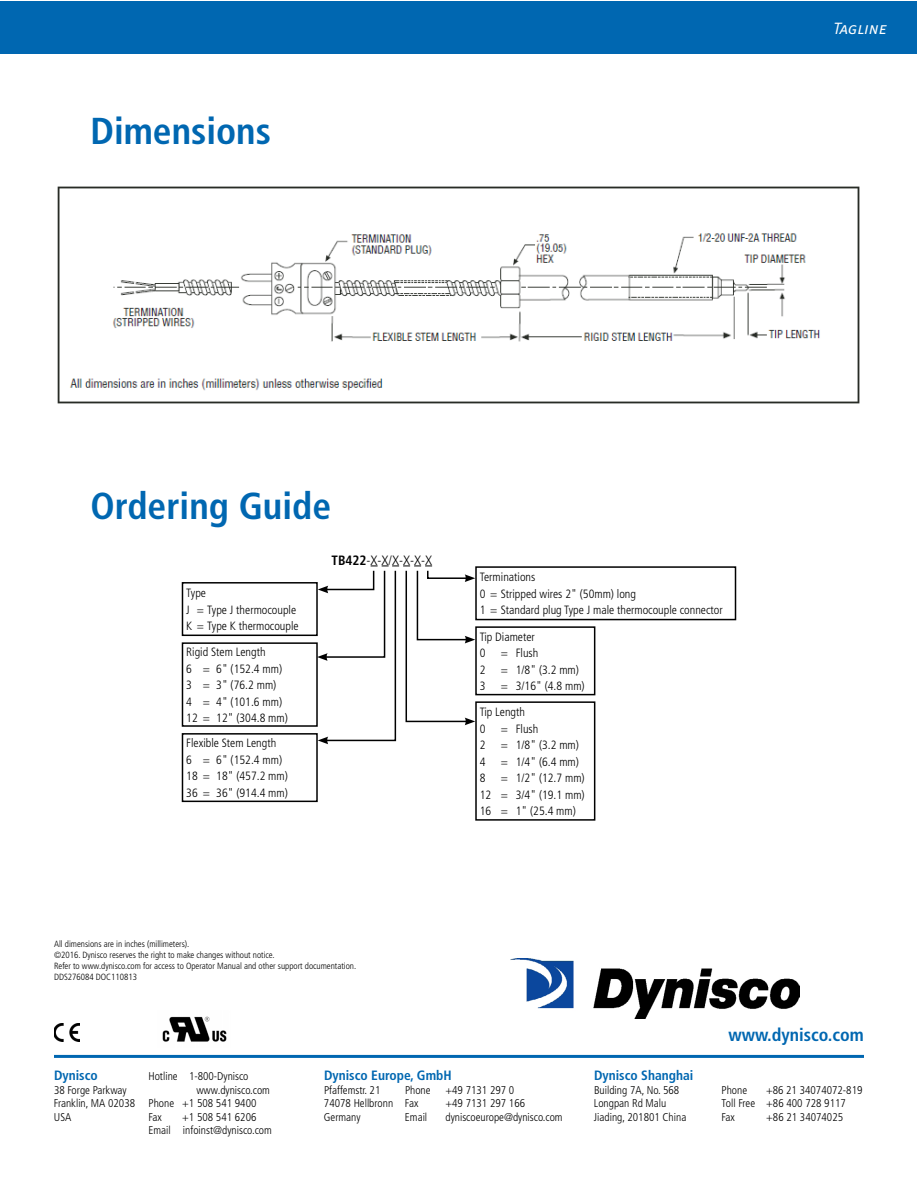
<style>
.page{position:relative;width:918px;height:1188px;background:#fff}
.page>*{position:absolute;margin:0;border:0;box-sizing:border-box;transform-origin:0 0}
.t1{font:700 condensed 37.5px "Frutiger LT Std";color:#0067b1}
.t2{font:700 condensed 18px "Frutiger LT Std";color:#0067b1}
.t3{font:16.5px "Meta Normal LF Italic Caps";letter-spacing:-.005em;color:#fff}
.t4{font:700 condensed 13.5px "Frutiger LT Std";color:#0067b1}
.t5{font:300 condensed 13.5px "Frutiger LT Std";color:#000}
.t6{font:300 condensed 12px/16.5px "Frutiger LT Std";color:#000}
.t7{font:300 condensed 11.25px "Frutiger LT Std";color:#000}
.t8{font:300 condensed 9px/10.8px "Frutiger LT Std";color:#000}
.s1{font-weight:700}
</style>
<div class="page">
<div style="left:1px;top:1px;width:916px;height:52px;background:#0067b1"></div>
<img style="left:57px;top:186px;width:803px;height:218px">
<svg style="left:181px;top:566px;width:556px;height:255px"></svg>
<hr style="left:54px;top:1055px;width:810px;height:3px;background:#0067b1">
<img style="left:54px;top:1023px;width:26px;height:19px">
<img style="left:510px;top:958px;width:290px;height:61px">
<img style="left:162px;top:1016px;width:65px;height:26px">
<h1 class="t1" style="left:90px;top:108px;width:182px">Dimensions</h1>
<h3 class="t3" style="left:833px;top:18px;width:55px">Tagline</h3>
<h1 class="t1" style="left:90px;top:483px;width:242px">Ordering Guide</h1>
<p class="t6" style="left:186px;top:585px;width:114px">Type<br>J = Type J thermocouple<br>K = Type K thermocouple</p>
<p class="t6" style="left:186px;top:644px;width:103px">Rigid Stem Length<br>6 = 6" (152.4 mm)<br>3 = 3" (76.2 mm)<br>4 = 4" (101.6 mm)<br>12 = 12" (304.8 mm)</p>
<p class="t6" style="left:186px;top:735px;width:103px">Flexible Stem Length<br>6 = 6" (152.4 mm)<br>18 = 18" (457.2 mm)<br>36 = 36" (914.4 mm)</p>
<p class="t5" style="left:332px;top:552px;width:102px"><span class="s1">TB422</span>-X-X/X-X-X-X</p>
<p class="t6" style="left:480px;top:569px;width:245px">Terminations<br>0 = Stripped wires 2" (50mm) long<br>1 = Standard plug Type J male thermocouple connector</p>
<p class="t6" style="left:480px;top:628px;width:57px">Tip Diameter<br>0</p>
<p class="t6" style="left:501px;top:645px;width:39px">= Flush</p>
<p class="t6" style="left:480px;top:661px;width:7px">2</p>
<p class="t6" style="left:501px;top:661px;width:80px">= 1/8" (3.2 mm)</p>
<p class="t6" style="left:480px;top:678px;width:7px">3</p>
<p class="t6" style="left:501px;top:678px;width:85px">= 3/16" (4.8 mm)</p>
<p class="t6" style="left:480px;top:704px;width:47px">Tip Length<br>0</p>
<p class="t6" style="left:501px;top:720px;width:39px">= Flush</p>
<p class="t6" style="left:480px;top:737px;width:7px">2</p>
<p class="t6" style="left:501px;top:737px;width:80px">= 1/8" (3.2 mm)</p>
<p class="t6" style="left:480px;top:753px;width:7px">4</p>
<p class="t6" style="left:501px;top:753px;width:80px">= 1/4" (6.4 mm)</p>
<p class="t6" style="left:480px;top:770px;width:7px">8</p>
<p class="t6" style="left:480px;top:770px;width:106px;text-align:justify;text-indent:21px">= 1/2" (12.7 mm)<br>12 = 3/4" (19.1 mm)<br>16 = 1" (25.4 mm)</p>
<p class="t8" style="left:54px;top:939px;width:304px">All dimensions are in inches (millimeters).<br>©2016. Dynisco reserves the right to make changes without notice.<br>Refer to www.dynisco.com for access to Operator Manual and other support documentation.<br>DDS276084 DOC110813</p>
<h2 class="t2" style="left:729px;top:1024px;width:137px">www.dynisco.com</h2>
<p class="t4" style="left:54px;top:1067px;width:45px">Dynisco</p>
<p class="t7" style="left:148px;top:1070px;width:102px">Hotline 1-800-Dynisco</p>
<p class="t4" style="left:324px;top:1067px;width:129px">Dynisco Europe, GmbH</p>
<p class="t4" style="left:594px;top:1067px;width:101px">Dynisco Shanghai</p>
<p class="t7" style="left:54px;top:1083px;width:74px">38 Forge Parkway</p>
<p class="t7" style="left:196px;top:1083px;width:75px">www.dynisco.com</p>
<p class="t7" style="left:324px;top:1083px;width:58px">Pfaffemstr. 21</p>
<p class="t7" style="left:405px;top:1083px;width:27px">Phone</p>
<p class="t7" style="left:446px;top:1083px;width:70px">+49 7131 297 0</p>
<p class="t7" style="left:594px;top:1083px;width:87px">Building 7A, No. 568</p>
<p class="t7" style="left:721px;top:1083px;width:27px">Phone</p>
<p class="t7" style="left:766px;top:1083px;width:98px">+86 21 34074072-819</p>
<p class="t7" style="left:54px;top:1097px;width:204px">Franklin, MA 02038 Phone +1 508 541 9400</p>
<p class="t7" style="left:324px;top:1097px;width:96px">74078 Hellbronn Fax</p>
<p class="t7" style="left:445px;top:1097px;width:81px">+49 7131 297 166</p>
<p class="t7" style="left:594px;top:1097px;width:74px">Longpan Rd Malu</p>
<p class="t7" style="left:721px;top:1097px;width:126px">Toll Free +86 400 728 9117</p>
<p class="t7" style="left:54px;top:1110px;width:19px">USA</p>
<p class="t7" style="left:148px;top:1110px;width:15px">Fax</p>
<p class="t7" style="left:182px;top:1110px;width:76px">+1 508 541 6206</p>
<p class="t7" style="left:324px;top:1110px;width:38px">Germany</p>
<p class="t7" style="left:405px;top:1110px;width:24px">Email</p>
<p class="t7" style="left:445px;top:1110px;width:119px">dyniscoeurope@dynisco.com</p>
<p class="t7" style="left:594px;top:1110px;width:94px">Jiading, 201801 China</p>
<p class="t7" style="left:721px;top:1110px;width:15px">Fax</p>
<p class="t7" style="left:766px;top:1110px;width:78px">+86 21 34074025</p>
<p class="t7" style="left:148px;top:1124px;width:125px">Email infoinst@dynisco.com</p>
</div>
